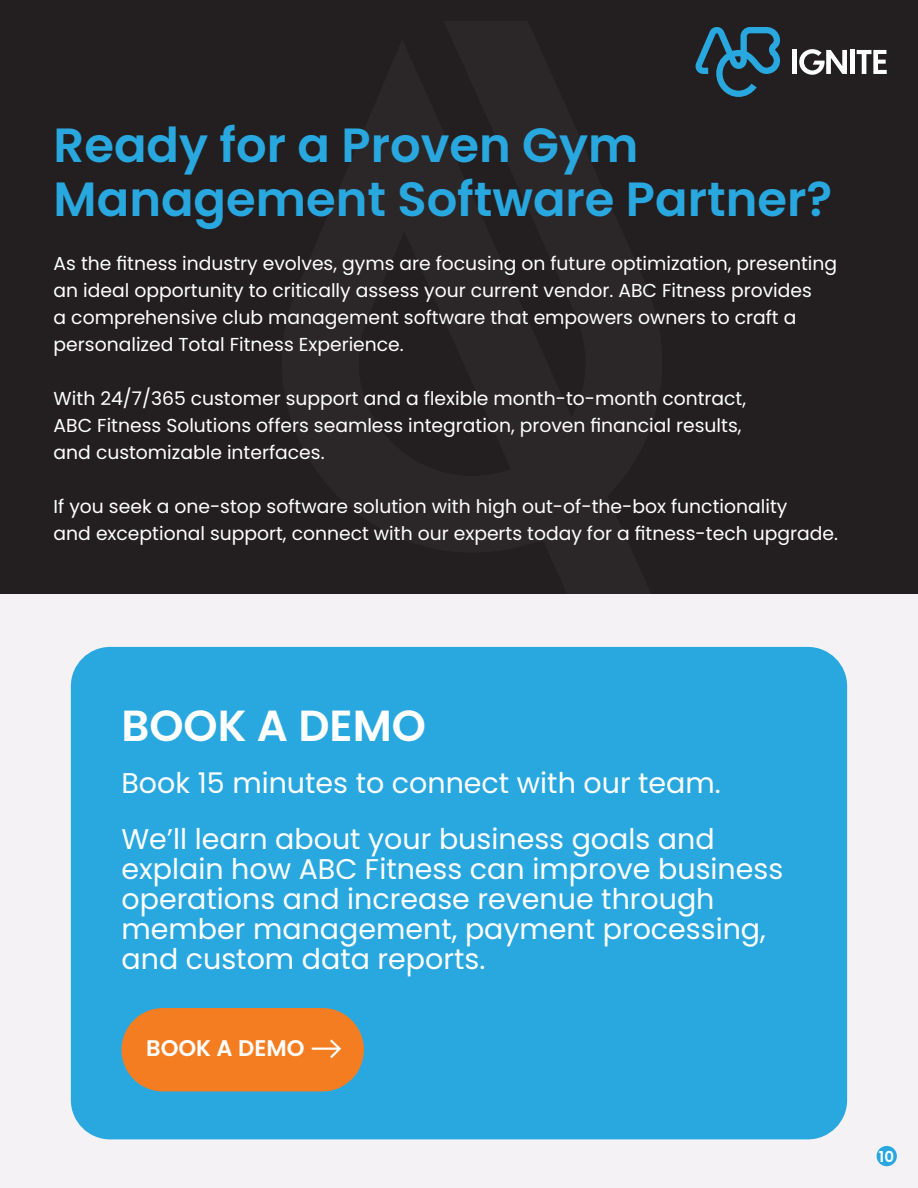
<style>
.page{position:relative;width:918px;height:1188px;background:#f5f2f5}
.page>*{position:absolute;margin:0;border:0;box-sizing:border-box;transform-origin:0 0}
.t1{font:600 48px "Poppins";color:#29a8e0}
.t2{font:600 43.5px "Poppins";color:#fff}
.t3{font:28.5px/30px "Poppins";color:#fff}
.t4{font:600 22.65px "Poppins";color:#fff}
.t5{font:18.75px/27px "Poppins";color:#fff}
.t6{font:600 15px "Poppins";color:#fff}
</style>
<div class="page">
<div style="left:0;top:0;width:918px;height:594px;background:#231f20"></div>
<div style="left:877px;top:1146px;width:20px;height:20px;background:#29a8e0;border-radius:50%"></div>
<div style="left:792px;top:50px;width:5px;height:24px;background:#fff"></div>
<svg style="left:799px;top:49px;width:48px;height:26px"></svg>
<div style="left:850px;top:50px;width:5px;height:24px;background:#fff"></div>
<svg style="left:857px;top:50px;width:30px;height:24px"></svg>
<svg style="left:695px;top:27px;width:85px;height:70px"></svg>
<div style="left:72px;top:648px;width:774px;height:491px;background:#29a8e0;border-radius:39px"></div>
<div style="left:121px;top:1008px;width:243px;height:83px;background:#f57d21;border-radius:42px"></div>
<hr style="left:312px;top:1048px;width:27px;height:2px;background:#fff">
<svg style="left:328px;top:1039px;width:13px;height:19px"></svg>
<p class="t1" style="left:54px;top:117px;width:586px">Ready for a Proven Gym</p>
<p class="t1" style="left:54px;top:171px;width:780px">Management Software Partner?</p>
<p class="t5" style="left:54px;top:250px;width:785px">As the fitness industry evolves, gyms are focusing on future optimization, presenting an ideal opportunity to critically assess your current vendor. ABC Fitness provides<br>a comprehensive club management software that empowers owners to craft a personalized Total Fitness Experience.</p>
<p class="t5" style="left:54px;top:385px;width:694px">With 24/7/365 customer support and a flexible month-to-month contract,</p>
<p class="t5" style="left:54px;top:412px;width:689px">ABC Fitness Solutions offers seamless integration, proven financial results, and customizable interfaces.</p>
<p class="t5" style="left:54px;top:493px;width:786px">If you seek a one-stop software solution with high out-of-the-box functionality<br>and exceptional support, connect with our experts today for a fitness-tech upgrade.</p>
<p class="t2" style="left:122px;top:700px;width:306px">BOOK A DEMO</p>
<p class="t3" style="left:122px;top:768px;width:601px">Book 15 minutes to connect with our team.</p>
<p class="t3" style="left:122px;top:824px;width:595px">We’ll learn about your business goals and</p>
<p class="t3" style="left:122px;top:854px;width:663px">explain how ABC Fitness can improve business operations and increase revenue through member management, payment processing, and custom data reports.</p>
<p class="t4" style="left:146px;top:1035px;width:160px">BOOK A DEMO</p>
<p class="t6" style="left:879px;top:1148px;width:17px">10</p>
</div>
